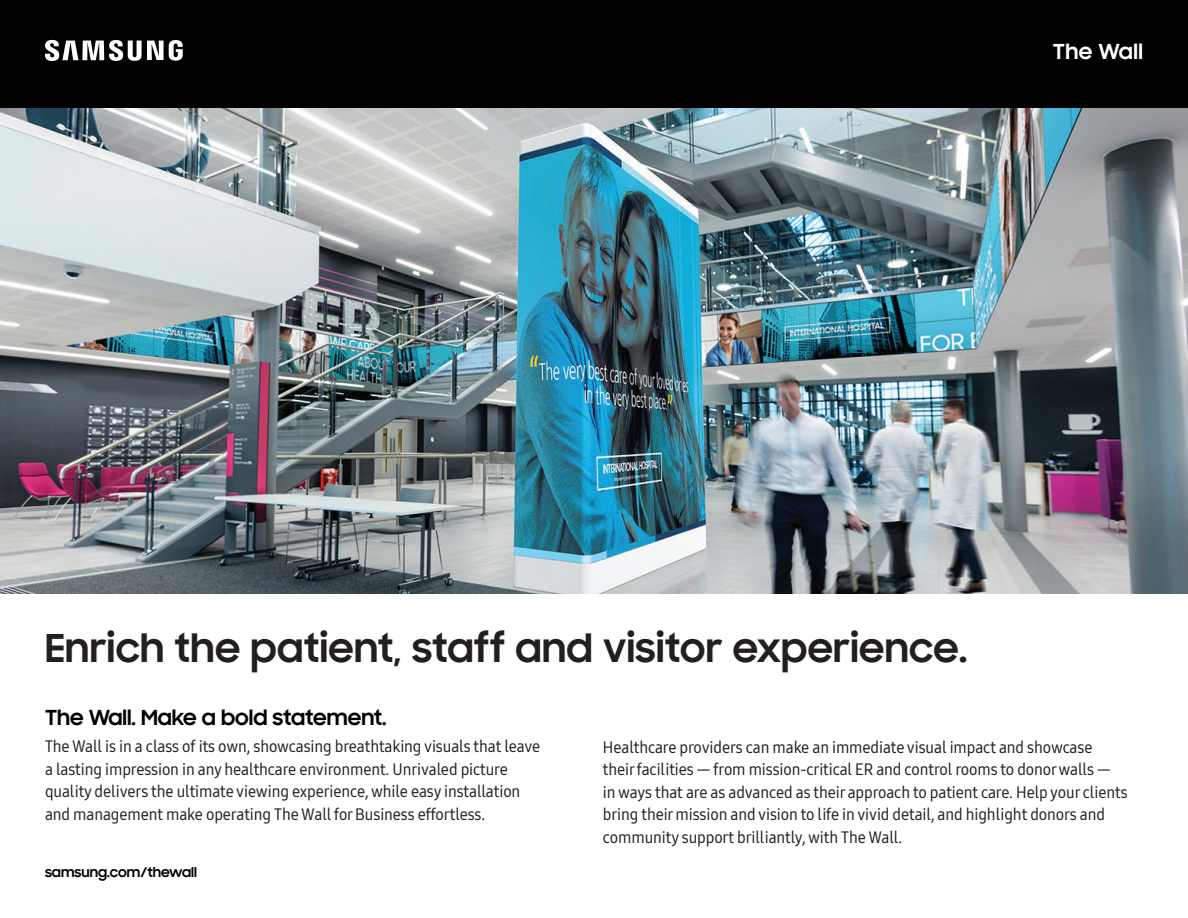
<style>
.page{position:relative;width:1188px;height:918px;background:#fff}
.page>*{position:absolute;margin:0;border:0;box-sizing:border-box;transform-origin:0 0}
.t1{font:700 39px "Samsung Sharp Sans";letter-spacing:.01em;color:#231f20}
.t2{font:700 21px "Samsung Sharp Sans";color:#010101}
.t3{font:700 21px "Samsung Sharp Sans";letter-spacing:.025em;color:#fff}
.t4{font:16.5px/22.5px "Samsung One 500 C";letter-spacing:-.005em;color:#231f20}
.t5{font:700 13.5px "Samsung Sharp Sans";color:#010101}
</style>
<div class="page">
<img style="left:0;top:108px;width:1188px;height:486px">
<div style="left:0;top:0;width:1188px;height:108px;background:#010101"></div>
<svg style="left:45px;top:40px;width:138px;height:21px"></svg>
<p class="t3" style="left:1053px;top:36px;width:92px">The Wall</p>
<h1 class="t1" style="left:45px;top:619px;width:924px">Enrich the patient, staff and visitor experience.</h1>
<p class="t2" style="left:45px;top:702px;width:343px">The Wall. Make a bold statement.</p>
<p class="t4" style="left:45px;top:735px;width:497px">The Wall is in a class of its own, showcasing breathtaking visuals that leave a lasting impression in any healthcare environment. Unrivaled picture quality delivers the ultimate viewing experience, while easy installation and management make operating The Wall for Business effortless.</p>
<p class="t4" style="left:603px;top:736px;width:526px">Healthcare providers can make an immediate visual impact and showcase their facilities — from mission-critical ER and control rooms to donor walls —<br>in ways that are as advanced as their approach to patient care. Help your clients bring their mission and vision to life in vivid detail, and highlight donors and community support brilliantly, with The Wall.</p>
<p class="t5" style="left:45px;top:862px;width:153px">samsung.com/thewall</p>
</div>
